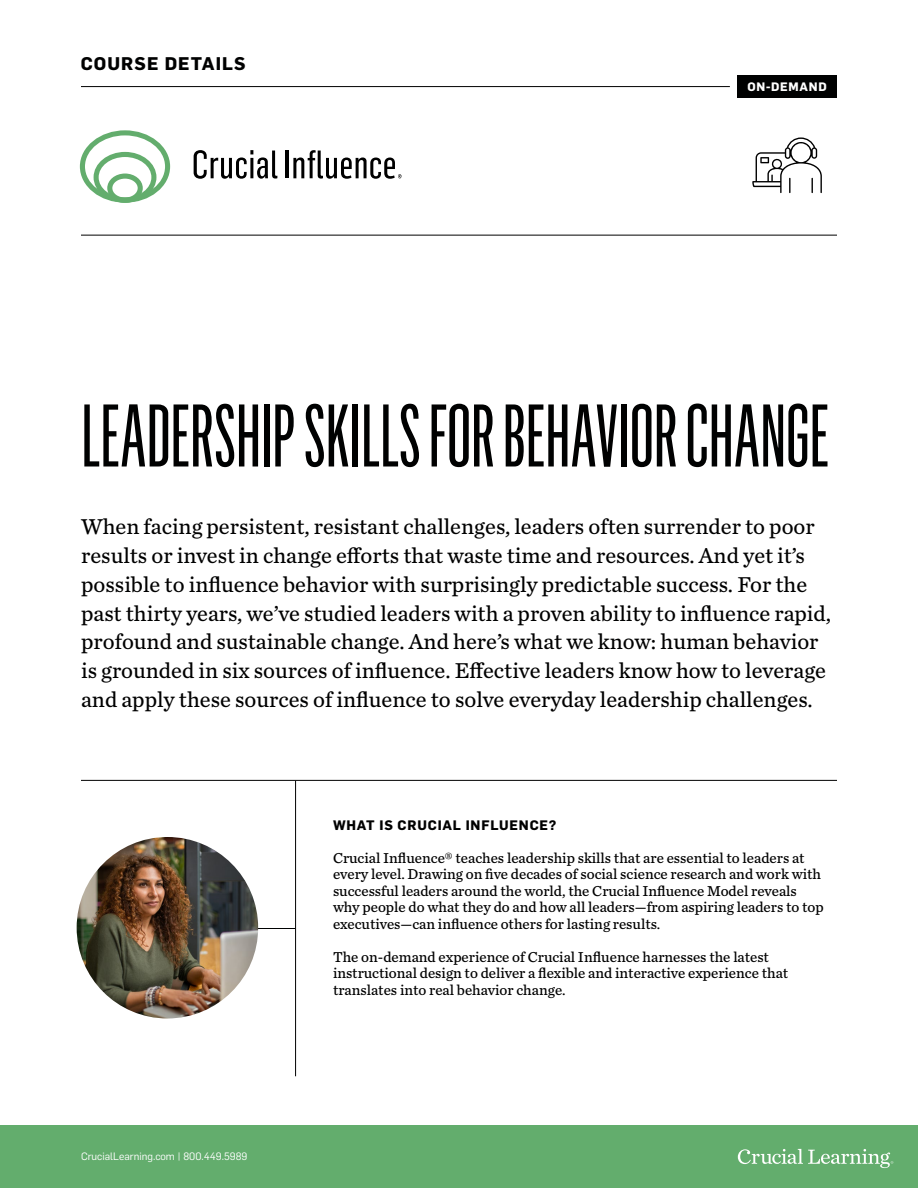
<style>
.page{position:relative;width:918px;height:1188px;background:#fff}
.page>*{position:absolute;margin:0;border:0;box-sizing:border-box;transform-origin:0 0}
.t1{font:87px "Flama Ultracondensed Basic";color:#000101}
.t2{font:22.5px/28.8px "Chronicle Text G3";color:#000101}
.t3{font:700 18px "Flama";letter-spacing:.06em;color:#000101}
.t4{font:15px/16.5px "Chronicle Text G4";color:#000101}
.t5{font:700 13.5px "Flama";letter-spacing:.06em;color:#000101}
.t6{font:700 12px "Flama";letter-spacing:.06em;color:#fff}
.t7{font:10.5px "Flama";color:#fff}
</style>
<div class="page">
<hr style="left:81px;top:235px;width:756px;height:1px;background:#000101">
<div style="left:0;top:1125px;width:918px;height:63px;background:#63ad6d"></div>
<svg style="left:752px;top:137px;width:70px;height:56px"></svg>
<hr style="left:81px;top:86px;width:649px;height:1px;background:#000101">
<hr style="left:176px;top:928px;width:119px;height:1px;background:#000101">
<hr style="left:81px;top:780px;width:756px;height:1px;background:#000101">
<hr style="left:295px;top:781px;width:1px;height:295px;background:#000101">
<img style="left:77px;top:837px;width:181px;height:181px;border-radius:91px">
<hr style="left:286px;top:151px;width:3px;height:27px;background:#000">
<svg style="left:80px;top:130px;width:90px;height:73px"></svg>
<svg style="left:194px;top:150px;width:83px;height:29px"></svg>
<svg style="left:293px;top:150px;width:108px;height:29px"></svg>
<div style="left:737px;top:75px;width:100px;height:23px;background:#000101"></div>
<svg style="left:738px;top:1149px;width:155px;height:19px"></svg>
<p class="t3" style="left:81px;top:51px;width:166px">COURSE DETAILS</p>
<p class="t6" style="left:748px;top:78px;width:81px">ON-DEMAND</p>
<h1 class="t1" style="left:81px;top:383px;width:749px">LEADERSHIP SKILLS FOR BEHAVIOR CHANGE</h1>
<p class="t2" style="left:81px;top:511px;width:751px">When facing persistent, resistant challenges, leaders often surrender to poor results or invest in change efforts that waste time and resources. And yet it’s possible to influence behavior with surprisingly predictable success. For the past thirty years, we’ve studied leaders with a proven ability to influence rapid, profound and sustainable change. And here’s what we know: human behavior is grounded in six sources of influence. Effective leaders know how to leverage and apply these sources of influence to solve everyday leadership challenges.</p>
<p class="t7" style="left:81px;top:1149px;width:168px">CrucialLearning.com | 800.449.5989</p>
<p class="t5" style="left:333px;top:815px;width:225px">WHAT IS CRUCIAL INFLUENCE?</p>
<p class="t4" style="left:333px;top:848px;width:492px">Crucial Influence® teaches leadership skills that are essential to leaders at every level. Drawing on five decades of social science research and work with successful leaders around the world, the Crucial Influence Model reveals why people do what they do and how all leaders—from aspiring leaders to top executives—can influence others for lasting results.</p>
<p class="t4" style="left:333px;top:947px;width:457px">The on-demand experience of Crucial Influence harnesses the latest instructional design to deliver a flexible and interactive experience that translates into real behavior change.</p>
</div>
